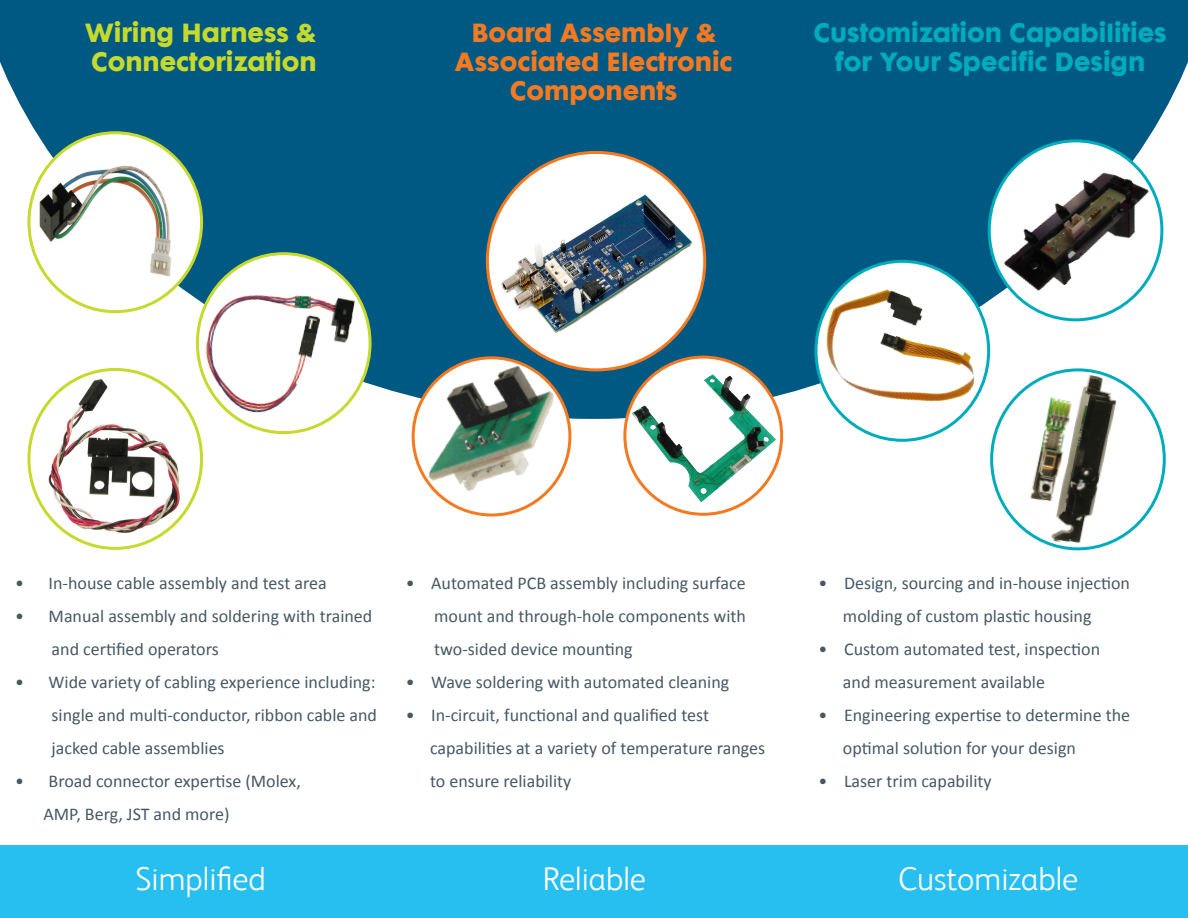
<style>
.page{position:relative;width:1188px;height:918px;background:#fff}
.page>*{position:absolute;margin:0;border:0;box-sizing:border-box;transform-origin:0 0}
.t1{font:300 33px "FS Albert";color:#fff}
.t2{font:700 24px/28.8px "Fute PL Std";color:#00acbc;text-align:center}
.t3{font:700 24px "Fute PL Std";color:#f47921}
.t4{font:700 24px "Fute PL Std";color:#c6d92d}
.t5{font:18px/33px "Calibri";color:#475865}
</style>
<div class="page">
<img style="left:47px;top:419px;width:136px;height:117px">
<img style="left:1023px;top:419px;width:101px;height:129px">
<div style="left:0;top:846px;width:1188px;height:72px;background:#26bff0"></div>
<svg style="left:0;top:0;width:1188px;height:419px;fill:#005982"></svg>
<div style="left:29px;top:133px;width:173px;height:179px;background:#fff;border-radius:50%"></div>
<img style="left:37px;top:161px;width:135px;height:120px">
<div style="left:487px;top:152px;width:218px;height:218px;background:#fff;border-radius:50%"></div>
<img style="left:494px;top:184px;width:205px;height:156px">
<svg style="left:413px;top:358px;width:157px;height:157px"></svg>
<img style="left:425px;top:359px;width:134px;height:145px">
<div style="left:412px;top:356px;width:159px;height:161px;border:3px solid #f47921;border-radius:50%"></div>
<svg style="left:625px;top:357px;width:157px;height:157px"></svg>
<div style="left:623px;top:356px;width:160px;height:160px;border:3px solid #f47921;border-radius:50%"></div>
<svg style="left:197px;top:254px;width:173px;height:179px"></svg>
<img style="left:201px;top:276px;width:158px;height:149px">
<svg style="left:989px;top:141px;width:173px;height:179px"></svg>
<svg style="left:816px;top:261px;width:173px;height:179px"></svg>
<img style="left:808px;top:269px;width:187px;height:158px">
<img style="left:986px;top:155px;width:183px;height:151px">
<img style="left:630px;top:372px;width:146px;height:132px">
<p class="t4" style="left:85px;top:16px;width:232px">Wiring Harness &amp;</p>
<p class="t4" style="left:91px;top:44px;width:227px">Connectorization</p>
<p class="t3" style="left:471px;top:16px;width:246px">Board Assembly &amp;</p>
<p class="t3" style="left:455px;top:44px;width:279px">Associated Electronic</p>
<p class="t3" style="left:510px;top:73px;width:169px">Components</p>
<p class="t2" style="left:814px;top:18px;width:355px">Customization Capabilities for Your Specific Design</p>
<p class="t5" style="left:15px;top:566px;width:313px">• In-house cable assembly and test area</p>
<p class="t5" style="left:52px;top:599px;width:322px;text-indent:-37px">• Manual assembly and soldering with trained and certified operators</p>
<p class="t5" style="left:52px;top:665px;width:327px;text-align:justify;text-indent:-37px">• Wide variety of cabling experience including: single and multi-conductor, ribbon cable and jacked cable assemblies</p>
<p class="t5" style="left:43px;top:764px;width:259px;text-indent:-28px">• Broad connector expertise (Molex,<br>AMP, Berg, JST and more)</p>
<p class="t5" style="left:434px;top:566px;width:313px;text-align:justify;text-indent:-28px">• Automated PCB assembly including surface mount and through-hole components with two-sided device mounting</p>
<p class="t5" style="left:406px;top:665px;width:325px">• Wave soldering with automated cleaning</p>
<p class="t5" style="left:430px;top:698px;width:337px;text-indent:-24px">• In-circuit, functional and qualified test capabilities at a variety of temperature ranges to ensure reliability</p>
<p class="t5" style="left:843px;top:566px;width:289px;text-indent:-24px">• Design, sourcing and in-house injection molding of custom plastic housing</p>
<p class="t5" style="left:843px;top:632px;width:259px;text-indent:-24px">• Custom automated test, inspection and measurement available</p>
<p class="t5" style="left:843px;top:698px;width:289px;text-indent:-24px">• Engineering expertise to determine the optimal solution for your design</p>
<p class="t5" style="left:819px;top:764px;width:175px">• Laser trim capability</p>
<p class="t1" style="left:135px;top:859px;width:132px">Simplified</p>
<p class="t1" style="left:543px;top:859px;width:105px">Reliable</p>
<p class="t1" style="left:898px;top:859px;width:182px">Customizable</p>
</div>
